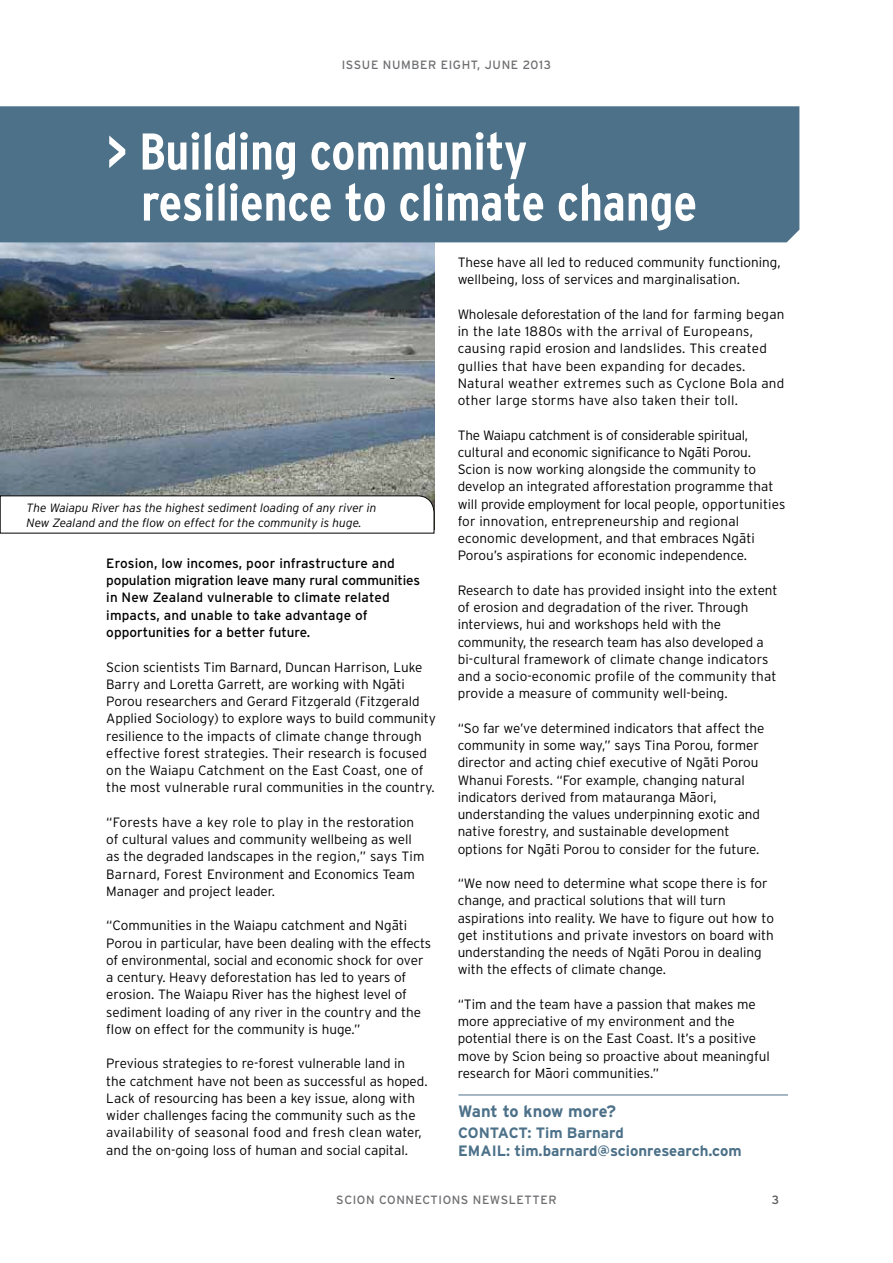
<style>
.page{position:relative;width:893px;height:1263px;background:#fff}
.page>*{position:absolute;margin:0;border:0;box-sizing:border-box;transform-origin:0 0}
.t1{font:700 condensed 51.6px/51px "Interstate";color:#fff}
.t2{font:700 16.5px "Interstate";letter-spacing:-.005em;color:#4c7189}
.t3{font:700 15px/18px "Interstate";color:#4c7189}
.t4{font:300 13.5px/17.2px "Interstate";color:#000}
.t5{font:300 13.5px/17.2px "Interstate";letter-spacing:.02em;color:#000}
.t6{font:13.5px/17.2px "Interstate";color:#000}
.t7{font:italic 300 12px/14.4px "Interstate";color:#000}
.t8{font:12px "Interstate";letter-spacing:.05em;color:#6d6e71}
.t9{font:12px "Interstate";color:#58595b}
</style>
<div class="page">
<img style="left:0;top:242px;width:434px;height:253px">
<div style="left:0;top:106px;width:799px;height:136px;background:#4c7189"></div>
<hr style="left:458px;top:1094px;width:330px;height:1px;background:#4c7189">
<svg style="left:0;top:495px;width:434px;height:38px"></svg>
<p class="t8" style="left:342px;top:58px;width:211px">ISSUE NUMBER EIGHT, JUNE 2013</p>
<h1 class="t1" style="left:141px;top:126px;width:557px;text-indent:-35px">&gt; Building community resilience to climate change</h1>
<p class="t4" style="left:458px;top:253px;width:324px">These have all led to reduced community functioning, wellbeing, loss of services and marginalisation.</p>
<p class="t5" style="left:458px;top:305px;width:328px">Wholesale deforestation of the land for farming began in the late 1880s with the arrival of Europeans, causing rapid erosion and landslides. This created gullies that have been expanding for decades.<br>Natural weather extremes such as Cyclone Bola and other large storms have also taken their toll.</p>
<p class="t4" style="left:458px;top:426px;width:329px">The Waiapu catchment is of considerable spiritual, cultural and economic significance to Ngati Porou.<br>Scion is now working alongside the community to develop an integrated afforestation programme that will provide employment for local people, opportunities for innovation, entrepreneurship and regional economic development, and that embraces Ngati Porou’s aspirations for economic independence.</p>
<p class="t4" style="left:458px;top:581px;width:321px">Research to date has provided insight into the extent of erosion and degradation of the river. Through interviews, hui and workshops held with the community, the research team has also developed a bi-cultural framework of climate change indicators and a socio-economic profile of the community that provide a measure of community well-being.</p>
<p class="t4" style="left:458px;top:719px;width:308px">“So far we’ve determined indicators that affect the community in some way,” says Tina Porou, former director and acting chief executive of Ngati Porou Whanui Forests. “For example, changing natural indicators derived from matauranga Maori, understanding the values underpinning exotic and native forestry, and sustainable development options for Ngati Porou to consider for the future.</p>
<p class="t4" style="left:458px;top:875px;width:318px">“We now need to determine what scope there is for change, and practical solutions that will turn aspirations into reality. We have to figure out how to get institutions and private investors on board with understanding the needs of Ngati Porou in dealing with the effects of climate change.</p>
<p class="t4" style="left:458px;top:995px;width:314px">“Tim and the team have a passion that makes me more appreciative of my environment and the potential there is on the East Coast. It’s a positive move by Scion being so proactive about meaningful research for Maori communities.”</p>
<p class="t2" style="left:458px;top:1101px;width:160px">Want to know more?</p>
<p class="t3" style="left:458px;top:1123px;width:285px">CONTACT: Tim Barnard<br>EMAIL: tim.barnard@scionresearch.com</p>
<p class="t9" style="left:772px;top:1193px;width:9px">3</p>
<p class="t7" style="left:27px;top:501px;width:352px">The Waiapu River has the highest sediment loading of any river in<br>New Zealand and the flow on effect for the community is huge.</p>
<p class="t6" style="left:106px;top:554px;width:315px">Erosion, low incomes, poor infrastructure and population migration leave many rural communities in New Zealand vulnerable to climate related impacts, and unable to take advantage of opportunities for a better future.</p>
<p class="t4" style="left:106px;top:658px;width:331px">Scion scientists Tim Barnard, Duncan Harrison, Luke Barry and Loretta Garrett, are working with Ngati Porou researchers and Gerard Fitzgerald (Fitzgerald Applied Sociology) to explore ways to build community resilience to the impacts of climate change through effective forest strategies. Their research is focused on the Waiapu Catchment on the East Coast, one of the most vulnerable rural communities in the country.</p>
<p class="t4" style="left:106px;top:813px;width:320px">“Forests have a key role to play in the restoration of cultural values and community wellbeing as well as the degraded landscapes in the region,” says Tim Barnard, Forest Environment and Economics Team Manager and project leader.</p>
<p class="t4" style="left:106px;top:917px;width:326px">“Communities in the Waiapu catchment and Ngati Porou in particular, have been dealing with the effects of environmental, social and economic shock for over a century. Heavy deforestation has led to years of erosion. The Waiapu River has the highest level of sediment loading of any river in the country and the flow on effect for the community is huge.”</p>
<p class="t4" style="left:106px;top:1055px;width:323px">Previous strategies to re-forest vulnerable land in the catchment have not been as successful as hoped.<br>Lack of resourcing has been a key issue, along with wider challenges facing the community such as the availability of seasonal food and fresh clean water, and the on-going loss of human and social capital.</p>
<p class="t8" style="left:336px;top:1193px;width:222px">SCION CONNECTIONS NEWSLETTER</p>
</div>
